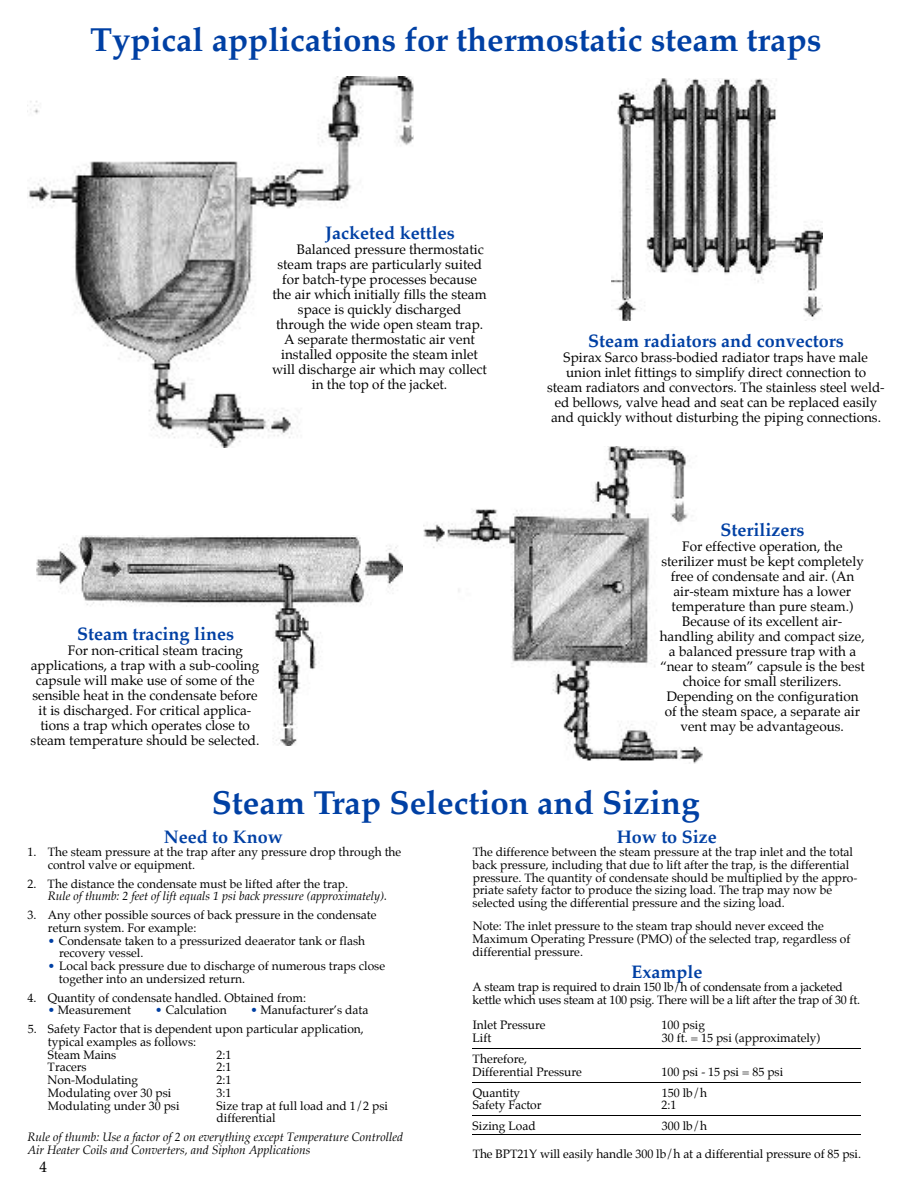
<style>
.page{position:relative;width:918px;height:1188px;background:#fff}
.page>*{position:absolute;margin:0;border:0;box-sizing:border-box;transform-origin:0 0}
.t1{font:700 33px "Palatino";color:#0040a4}
.t2{font:700 18px "Palatino";color:#0040a4}
.t3{font:15px "Palatino";color:#000}
.t4{font:13.5px/15px "Palatino";color:#000;text-align:center}
.t5{font:12px/12.8px "Palatino";color:#000}
.t6{font:italic 12px/12.8px "Palatino";color:#000}
.s1{color:#0040a4}
</style>
<div class="page">
<img style="left:612px;top:78px;width:210px;height:243px">
<img style="left:423px;top:446px;width:280px;height:318px">
<img style="left:36px;top:536px;width:367px;height:210px">
<img style="left:28px;top:77px;width:385px;height:370px">
<hr style="left:472px;top:1048px;width:389px;height:1px;background:#000">
<hr style="left:472px;top:1082px;width:389px;height:1px;background:#000">
<hr style="left:472px;top:1116px;width:389px;height:1px;background:#000">
<hr style="left:472px;top:1134px;width:389px;height:1px;background:#000">
<h1 class="t1" style="left:90px;top:24px;width:733px">Typical applications for thermostatic steam traps</h1>
<h2 class="t2" style="left:325px;top:224px;width:131px">Jacketed kettles</h2>
<p class="t4" style="left:297px;top:242px;width:188px">Balanced pressure thermostatic</p>
<p class="t4" style="left:277px;top:257px;width:206px">steam traps are particularly suited</p>
<p class="t4" style="left:282px;top:272px;width:196px">for batch-type processes because</p>
<p class="t4" style="left:273px;top:287px;width:216px">the air which initially fills the steam</p>
<p class="t4" style="left:298px;top:302px;width:165px">space is quickly discharged</p>
<p class="t4" style="left:276px;top:317px;width:209px">through the wide open steam trap.</p>
<p class="t4" style="left:284px;top:332px;width:192px">A separate thermostatic air vent</p>
<p class="t4" style="left:281px;top:347px;width:198px">installed opposite the steam inlet</p>
<p class="t4" style="left:272px;top:362px;width:216px">will discharge air which may collect</p>
<p class="t4" style="left:312px;top:377px;width:137px">in the top of the jacket.</p>
<h2 class="t2" style="left:77px;top:625px;width:158px">Steam tracing lines</h2>
<p class="t4" style="left:68px;top:644px;width:177px">For non-critical steam tracing</p>
<p class="t4" style="left:31px;top:659px;width:230px">applications, a trap with a sub-cooling</p>
<p class="t4" style="left:36px;top:674px;width:220px">capsule will make use of some of the</p>
<p class="t4" style="left:33px;top:689px;width:227px">sensible heat in the condensate before</p>
<p class="t4" style="left:39px;top:704px;width:214px">it is discharged. For critical applica-</p>
<p class="t4" style="left:40px;top:719px;width:211px">tions a trap which operates close to</p>
<p class="t4" style="left:31px;top:734px;width:230px">steam temperature should be selected.</p>
<h2 class="t2" style="left:588px;top:332px;width:257px">Steam radiators and convectors</h2>
<p class="t4" style="left:547px;top:350px;width:339px">Spirax Sarco brass-bodied radiator traps have male union inlet fittings to simplify direct connection to steam radiators and convectors. The stainless steel weld&shy;ed bellows, valve head and seat can be replaced easily and quickly without disturbing the piping connections.</p>
<h2 class="t2" style="left:720px;top:522px;width:85px">Sterilizers</h2>
<p class="t4" style="left:660px;top:540px;width:207px">For effective operation, the sterilizer must be kept completely free of condensate and air. (An air-steam mixture has a lower temperature than pure steam.)<br>Because of its excellent air&shy;handling ability and compact size, a balanced pressure trap with a “near to steam” capsule is the best choice for small sterilizers.<br>Depending on the configuration of the steam space, a separate air vent may be advantageous.</p>
<h1 class="t1" style="left:212px;top:787px;width:489px">Steam Trap Selection and Sizing</h1>
<h2 class="t2" style="left:164px;top:829px;width:120px">Need to Know</h2>
<p class="t5" style="left:48px;top:846px;width:355px;text-indent:-20px">1. The steam pressure at the trap after any pressure drop through the control valve or equipment.</p>
<p class="t5" style="left:27px;top:878px;width:322px">2. The distance the condensate must be lifted after the trap.</p>
<p class="t6" style="left:48px;top:891px;width:341px">Rule of thumb: 2 feet of lift equals 1 psi back pressure (approximately).</p>
<p class="t5" style="left:48px;top:909px;width:330px;text-indent:-20px">3. Any other possible sources of back pressure in the condensate return system. For example:</p>
<p class="t5" style="left:59px;top:935px;width:308px;text-indent:-11px"><span class="s1">•</span> Condensate taken to a pressurized deaerator tank or flash recovery vessel.</p>
<p class="t5" style="left:59px;top:960px;width:328px;text-indent:-11px"><span class="s1">•</span> Local back pressure due to discharge of numerous traps close together into an undersized return.</p>
<p class="t5" style="left:28px;top:992px;width:280px">4. Quantity of condensate handled. Obtained from:</p>
<p class="t5" style="left:48px;top:1005px;width:85px"><span class="s1">•</span> Measurement</p>
<p class="t5" style="left:155px;top:1005px;width:73px"><span class="s1">•</span> Calculation</p>
<p class="t5" style="left:250px;top:1005px;width:120px"><span class="s1">•</span> Manufacturer’s data</p>
<p class="t5" style="left:48px;top:1023px;width:318px;text-indent:-20px">5. Safety Factor that is dependent upon particular application, typical examples as follows:<br>Steam Mains</p>
<h2 class="t2" style="left:617px;top:829px;width:101px">How to Size</h2>
<p class="t5" style="left:473px;top:846px;width:386px">The difference between the steam pressure at the trap inlet and the total back pressure, including that due to lift after the trap, is the differential pressure. The quantity of condensate should be multiplied by the appro&shy;priate safety factor to produce the sizing load. The trap may now be selected using the differential pressure and the sizing load.</p>
<p class="t5" style="left:473px;top:921px;width:380px">Note: The inlet pressure to the steam trap should never exceed the<br>Maximum Operating Pressure (PMO) of the selected trap, regardless of differential pressure.</p>
<h2 class="t2" style="left:631px;top:963px;width:72px">Example</h2>
<p class="t5" style="left:473px;top:981px;width:389px">A steam trap is required to drain 150 lb/h of condensate from a jacketed kettle which uses steam at 100 psig. There will be a lift after the trap of 30 ft.</p>
<p class="t5" style="left:473px;top:1019px;width:74px">Inlet Pressure</p>
<p class="t5" style="left:662px;top:1019px;width:45px">100 psig</p>
<p class="t5" style="left:473px;top:1032px;width:20px">Lift</p>
<p class="t5" style="left:662px;top:1032px;width:160px">30 ft. = 15 psi (approximately)</p>
<p class="t5" style="left:473px;top:1053px;width:111px">Therefore,<br>Differential Pressure</p>
<p class="t5" style="left:216px;top:1049px;width:16px">2:1</p>
<p class="t5" style="left:48px;top:1062px;width:40px">Tracers</p>
<p class="t5" style="left:216px;top:1062px;width:16px">2:1</p>
<p class="t5" style="left:48px;top:1074px;width:92px">Non-Modulating</p>
<p class="t5" style="left:217px;top:1074px;width:16px">2:1</p>
<p class="t5" style="left:48px;top:1087px;width:125px">Modulating over 30 psi</p>
<p class="t5" style="left:216px;top:1087px;width:16px">3:1</p>
<p class="t5" style="left:48px;top:1100px;width:133px">Modulating under 30 psi</p>
<p class="t5" style="left:217px;top:1100px;width:173px">Size trap at full load and 1/2 psi differential</p>
<p class="t6" style="left:28px;top:1132px;width:377px">Rule of thumb: Use a factor of 2 on everything except Temperature Controlled<br>Air Heater Coils and Converters, and Siphon Applications</p>
<p class="t5" style="left:662px;top:1066px;width:123px">100 psi - 15 psi = 85 psi</p>
<p class="t5" style="left:473px;top:1087px;width:49px">Quantity</p>
<p class="t5" style="left:662px;top:1087px;width:47px">150 lb/h</p>
<p class="t5" style="left:473px;top:1100px;width:70px">Safety Factor</p>
<p class="t5" style="left:662px;top:1100px;width:16px">2:1</p>
<p class="t5" style="left:473px;top:1121px;width:65px">Sizing Load</p>
<p class="t5" style="left:662px;top:1121px;width:47px">300 lb/h</p>
<p class="t5" style="left:473px;top:1148px;width:390px">The BPT21Y will easily handle 300 lb/h at a differential pressure of 85 psi.</p>
<p class="t3" style="left:39px;top:1160px;width:9px">4</p>
</div>
